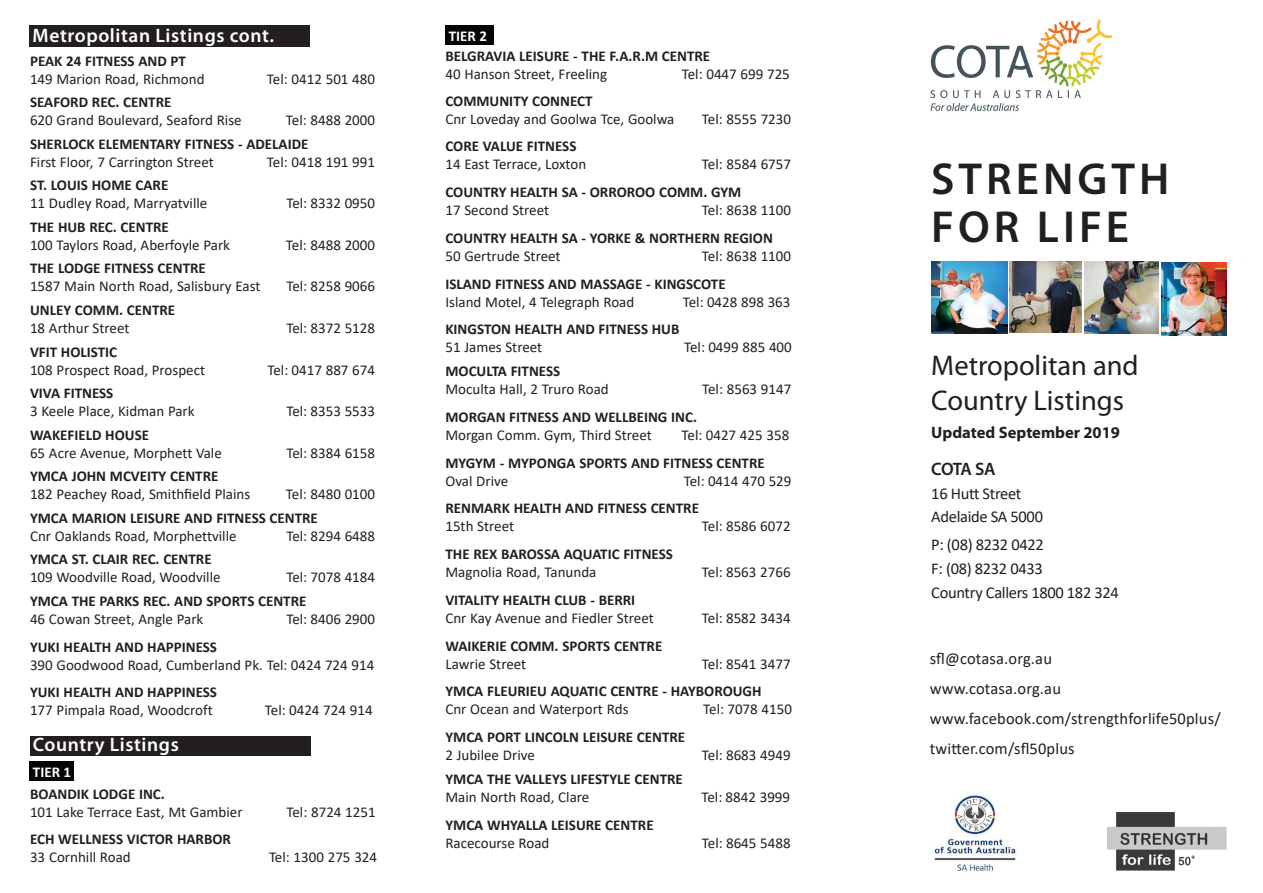
<style>
.page{position:relative;width:1263px;height:893px;background:#fff}
.page>*{position:absolute;margin:0;border:0;box-sizing:border-box;transform-origin:0 0}
.t1{font:600 45px/48px "Myriad Pro";letter-spacing:.09em;color:#231f20}
.t2{font:28.5px/34.2px "Myriad Pro";color:#231f20}
.t3{font:600 19.5px "Myriad Pro";letter-spacing:.03em;color:#fff}
.t4{font:600 18px "Myriad Pro";letter-spacing:-.045em;color:#231f20}
.t5{font:16.5px "Calibri";letter-spacing:-.005em;color:#231f20}
.t6{font:700 16.5px "Myriad Pro";color:#231f20}
.t7{font:15px/18px "Calibri";color:#231f20}
.t8{font:700 15px/18px "Calibri";color:#231f20}
.t9{font:700 15px "Calibri";color:#fff}
.s1{font-weight:700}
.s2{font-weight:400}
</style>
<div class="page">
<img style="left:930px;top:19px;width:183px;height:93px">
<img style="left:934px;top:795px;width:83px;height:76px">
<img style="left:1107px;top:813px;width:120px;height:57px">
<img style="left:1084px;top:262px;width:75px;height:72px">
<img style="left:931px;top:261px;width:151px;height:72px">
<img style="left:1161px;top:263px;width:66px;height:72px">
<div style="left:30px;top:761px;width:44px;height:19px;background:#040503"></div>
<div style="left:30px;top:736px;width:280px;height:19px;background:#231f20"></div>
<div style="left:30px;top:26px;width:280px;height:21px;background:#231f20"></div>
<div style="left:445px;top:26px;width:49px;height:19px;background:#040503"></div>
<p class="t3" style="left:33px;top:23px;width:243px">Metropolitan Listings cont.</p>
<p class="t9" style="left:449px;top:26px;width:40px">TIER 2</p>
<p class="t7" style="left:30px;top:51px;width:176px"><span class="s1">PEAK 24 FITNESS AND PT<br></span>149 Marion Road, Richmond</p>
<p class="t7" style="left:267px;top:69px;width:110px">Tel: 0412 501 480</p>
<p class="t7" style="left:30px;top:93px;width:213px"><span class="s1">SEAFORD REC. CENTRE<br></span>620 Grand Boulevard, Seaford Rise</p>
<p class="t7" style="left:286px;top:111px;width:91px">Tel: 8488 2000</p>
<p class="t8" style="left:30px;top:135px;width:280px">SHERLOCK ELEMENTARY FITNESS - ADELAIDE<br><span class="s2">First Floor, 7 Carrington Street</span></p>
<p class="t7" style="left:267px;top:153px;width:110px">Tel: 0418 191 991</p>
<p class="t7" style="left:30px;top:176px;width:179px"><span class="s1">ST. LOUIS HOME CARE<br></span>11 Dudley Road, Marryatville</p>
<p class="t7" style="left:30px;top:218px;width:202px"><span class="s1">THE HUB REC. CENTRE<br></span>100 Taylors Road, Aberfoyle Park</p>
<p class="t7" style="left:30px;top:259px;width:232px"><span class="s1">THE LODGE FITNESS CENTRE<br></span>1587 Main North Road, Salisbury East</p>
<p class="t8" style="left:30px;top:301px;width:147px">UNLEY COMM. CENTRE<br><span class="s2">18 Arthur Street</span></p>
<p class="t7" style="left:286px;top:194px;width:90px">Tel: 8332 0950</p>
<p class="t7" style="left:286px;top:236px;width:91px">Tel: 8488 2000</p>
<p class="t7" style="left:286px;top:277px;width:90px">Tel: 8258 9066</p>
<p class="t7" style="left:286px;top:319px;width:90px">Tel: 8372 5128</p>
<p class="t7" style="left:30px;top:342px;width:176px"><span class="s1">VFIT HOLISTIC<br></span>108 Prospect Road, Prospect</p>
<p class="t7" style="left:30px;top:384px;width:166px"><span class="s1">VIVA FITNESS<br></span>3 Keele Place, Kidman Park</p>
<p class="t7" style="left:30px;top:425px;width:193px"><span class="s1">WAKEFIELD HOUSE<br></span>65 Acre Avenue, Morphett Vale</p>
<p class="t7" style="left:267px;top:360px;width:109px">Tel: 0417 887 674</p>
<p class="t7" style="left:286px;top:402px;width:90px">Tel: 8353 5533</p>
<p class="t7" style="left:286px;top:443px;width:90px">Tel: 8384 6158</p>
<p class="t7" style="left:30px;top:467px;width:222px"><span class="s1">YMCA JOHN MCVEITY CENTRE<br></span>182 Peachey Road, Smithfield Plains</p>
<p class="t7" style="left:286px;top:485px;width:91px">Tel: 8480 0100</p>
<p class="t8" style="left:30px;top:508px;width:289px">YMCA MARION LEISURE AND FITNESS CENTRE<br><span class="s2">Cnr Oaklands Road, Morphettville</span></p>
<p class="t7" style="left:286px;top:526px;width:90px">Tel: 8294 6488</p>
<p class="t7" style="left:30px;top:550px;width:192px"><span class="s1">YMCA ST. CLAIR REC. CENTRE<br></span>109 Woodville Road, Woodville</p>
<p class="t7" style="left:286px;top:568px;width:90px">Tel: 7078 4184</p>
<p class="t8" style="left:30px;top:592px;width:278px">YMCA THE PARKS REC. AND SPORTS CENTRE<br><span class="s2">46 Cowan Street, Angle Park</span></p>
<p class="t7" style="left:286px;top:609px;width:90px">Tel: 8406 2900</p>
<p class="t7" style="left:30px;top:637px;width:346px"><span class="s1">YUKI HEALTH AND HAPPINESS<br></span>390 Goodwood Road, Cumberland Pk. Tel: 0424 724 914</p>
<p class="t7" style="left:30px;top:683px;width:188px"><span class="s1">YUKI HEALTH AND HAPPINESS<br></span>177 Pimpala Road, Woodcroft</p>
<p class="t7" style="left:265px;top:701px;width:109px">Tel: 0424 724 914</p>
<p class="t3" style="left:33px;top:732px;width:148px">Country Listings</p>
<p class="t9" style="left:33px;top:761px;width:40px">TIER 1</p>
<p class="t7" style="left:30px;top:784px;width:214px"><span class="s1">BOANDIK LODGE INC.<br></span>101 Lake Terrace East, Mt Gambier</p>
<p class="t8" style="left:30px;top:830px;width:203px">ECH WELLNESS VICTOR HARBOR<br><span class="s2">33 Cornhill Road</span></p>
<p class="t7" style="left:286px;top:802px;width:91px">Tel: 8724 1251</p>
<p class="t7" style="left:269px;top:848px;width:110px">Tel: 1300 275 324</p>
<p class="t8" style="left:445px;top:47px;width:266px">BELGRAVIA LEISURE - THE F.A.R.M CENTRE<br><span class="s2">40 Hanson Street, Freeling</span></p>
<p class="t7" style="left:682px;top:65px;width:110px">Tel: 0447 699 725</p>
<p class="t7" style="left:445px;top:91px;width:231px"><span class="s1">COMMUNITY CONNECT<br></span>Cnr Loveday and Goolwa Tce, Goolwa</p>
<p class="t7" style="left:702px;top:109px;width:91px">Tel: 8555 7230</p>
<p class="t7" style="left:445px;top:137px;width:142px"><span class="s1">CORE VALUE FITNESS<br></span>14 East Terrace, Loxton</p>
<p class="t7" style="left:702px;top:155px;width:91px">Tel: 8584 6757</p>
<p class="t8" style="left:445px;top:183px;width:297px">COUNTRY HEALTH SA - ORROROO COMM. GYM<br><span class="s2">17 Second Street</span></p>
<p class="t7" style="left:702px;top:201px;width:91px">Tel: 8638 1100</p>
<p class="t8" style="left:445px;top:229px;width:329px">COUNTRY HEALTH SA - YORKE &amp; NORTHERN REGION<br><span class="s2">50 Gertrude Street</span></p>
<p class="t7" style="left:702px;top:247px;width:91px">Tel: 8638 1100</p>
<p class="t8" style="left:445px;top:274px;width:282px">ISLAND FITNESS AND MASSAGE - KINGSCOTE<br><span class="s2">Island Motel, 4 Telegraph Road</span></p>
<p class="t7" style="left:683px;top:292px;width:109px">Tel: 0428 898 363</p>
<p class="t8" style="left:445px;top:320px;width:236px">KINGSTON HEALTH AND FITNESS HUB<br><span class="s2">51 James Street</span></p>
<p class="t7" style="left:684px;top:338px;width:109px">Tel: 0499 885 400</p>
<p class="t7" style="left:445px;top:362px;width:165px"><span class="s1">MOCULTA FITNESS<br></span>Moculta Hall, 2 Truro Road</p>
<p class="t7" style="left:702px;top:380px;width:91px">Tel: 8563 9147</p>
<p class="t8" style="left:445px;top:408px;width:253px">MORGAN FITNESS AND WELLBEING INC.<br><span class="s2">Morgan Comm. Gym, Third Street</span></p>
<p class="t7" style="left:682px;top:425px;width:109px">Tel: 0427 425 358</p>
<p class="t8" style="left:445px;top:453px;width:321px">MYGYM - MYPONGA SPORTS AND FITNESS CENTRE<br><span class="s2">Oval Drive</span></p>
<p class="t7" style="left:684px;top:471px;width:109px">Tel: 0414 470 529</p>
<p class="t8" style="left:445px;top:499px;width:255px">RENMARK HEALTH AND FITNESS CENTRE<br><span class="s2">15th Street</span></p>
<p class="t7" style="left:702px;top:517px;width:90px">Tel: 8586 6072</p>
<p class="t8" style="left:445px;top:545px;width:229px">THE REX BAROSSA AQUATIC FITNESS<br><span class="s2">Magnolia Road, Tanunda</span></p>
<p class="t7" style="left:445px;top:590px;width:210px"><span class="s1">VITALITY HEALTH CLUB - BERRI<br></span>Cnr Kay Avenue and Fiedler Street</p>
<p class="t7" style="left:702px;top:563px;width:90px">Tel: 8563 2766</p>
<p class="t7" style="left:702px;top:608px;width:90px">Tel: 8582 3434</p>
<p class="t8" style="left:445px;top:636px;width:218px">WAIKERIE COMM. SPORTS CENTRE<br><span class="s2">Lawrie Street</span></p>
<p class="t7" style="left:702px;top:654px;width:90px">Tel: 8541 3477</p>
<p class="t8" style="left:445px;top:682px;width:318px">YMCA FLEURIEU AQUATIC CENTRE - HAYBOROUGH<br><span class="s2">Cnr Ocean and Waterport Rds</span></p>
<p class="t7" style="left:703px;top:700px;width:90px">Tel: 7078 4150</p>
<p class="t8" style="left:445px;top:728px;width:241px">YMCA PORT LINCOLN LEISURE CENTRE<br><span class="s2">2 Jubilee Drive</span></p>
<p class="t8" style="left:445px;top:770px;width:239px">YMCA THE VALLEYS LIFESTYLE CENTRE<br><span class="s2">Main North Road, Clare</span></p>
<p class="t8" style="left:445px;top:815px;width:210px">YMCA WHYALLA LEISURE CENTRE<br><span class="s2">Racecourse Road</span></p>
<p class="t7" style="left:702px;top:746px;width:90px">Tel: 8683 4949</p>
<p class="t7" style="left:701px;top:787px;width:90px">Tel: 8842 3999</p>
<p class="t7" style="left:702px;top:833px;width:90px">Tel: 8645 5488</p>
<p class="t1" style="left:931px;top:154px;width:240px">STRENGTH<br>FOR LIFE</p>
<p class="t2" style="left:931px;top:348px;width:209px">Metropolitan and<br>Country Listings</p>
<p class="t6" style="left:931px;top:422px;width:190px">Updated September 2019</p>
<p class="t4" style="left:931px;top:457px;width:66px">COTA SA</p>
<p class="t5" style="left:931px;top:482px;width:92px">16 Hutt Street</p>
<p class="t5" style="left:931px;top:505px;width:113px">Adelaide SA 5000</p>
<p class="t5" style="left:931px;top:533px;width:114px">P: (08) 8232 0422</p>
<p class="t5" style="left:931px;top:557px;width:113px">F: (08) 8232 0433</p>
<p class="t5" style="left:931px;top:581px;width:189px">Country Callers 1800 182 324</p>
<p class="t5" style="left:930px;top:647px;width:124px">sfl@cotasa.org.au</p>
<p class="t5" style="left:930px;top:677px;width:133px">www.cotasa.org.au</p>
<p class="t5" style="left:930px;top:707px;width:292px">www.facebook.com/strengthforlife50plus/</p>
<p class="t5" style="left:930px;top:737px;width:146px">twitter.com/sfl50plus</p>
</div>
